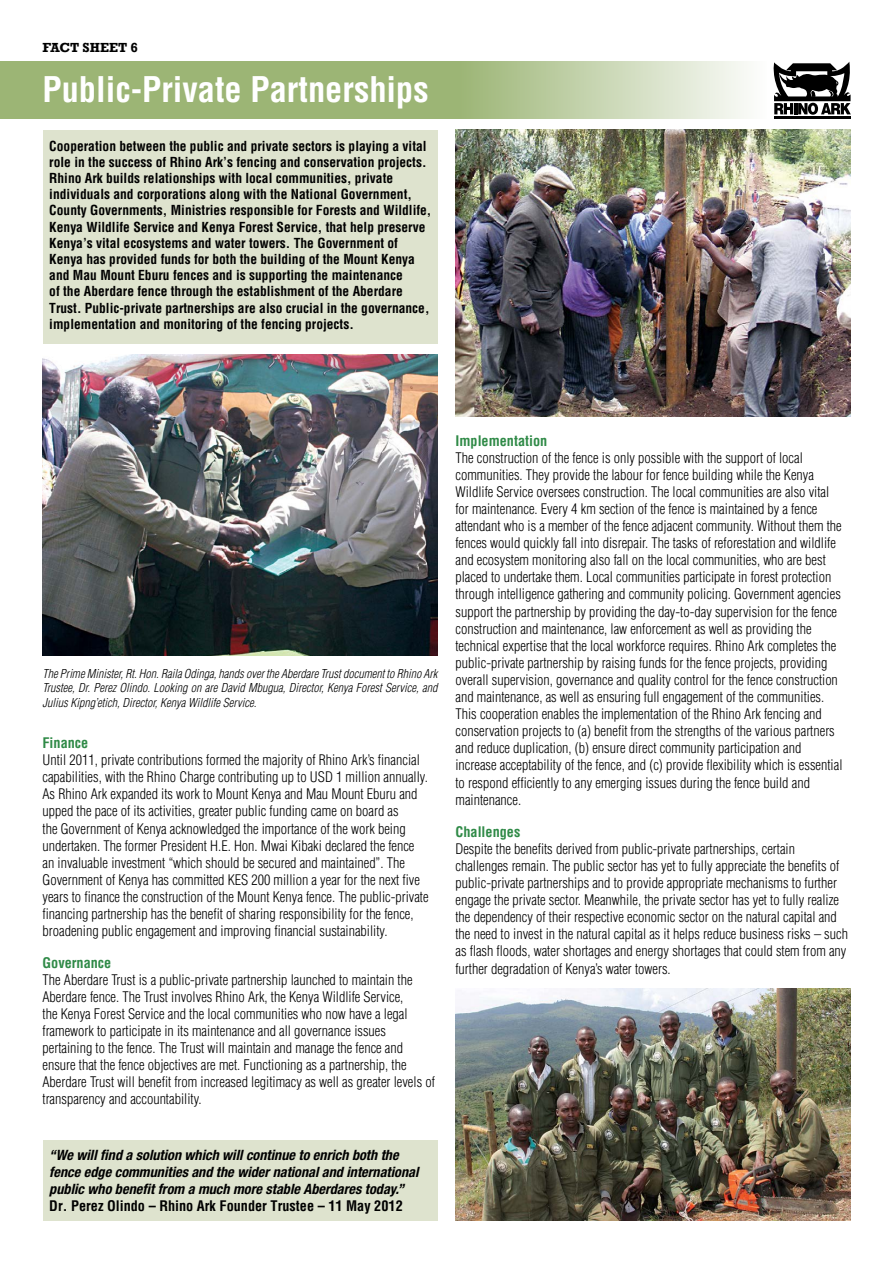
<style>
.page{position:relative;width:893px;height:1263px;background:#fff}
.page>*{position:absolute;margin:0;border:0;box-sizing:border-box;transform-origin:0 0}
.t1{font:700 condensed 34.5px "Helvetica";color:#fff}
.t2{font:300 condensed 14.25px/17.1px "Helvetica";color:#000}
.t3{font:italic 700 condensed 14.25px/17.1px "Helvetica Neue";color:#000}
.t4{font:700 condensed 14.25px "Helvetica";color:#000}
.t5{font:700 condensed 14.25px "Helvetica";color:#2f8a47}
.t6{font:700 condensed 13.5px/16.2px "Helvetica";color:#000}
.t7{font:700 13.5px "Rockwell";color:#000}
.t8{font:italic 300 condensed 12px/14.4px "Helvetica";color:#000;text-align:justify}
</style>
<div class="page">
<div style="left:43px;top:130px;width:394px;height:214px;background:#dee3ce"></div>
<div style="left:0;top:62px;width:437px;height:57px;background:#9cb575"></div>
<div style="left:437px;top:62px;width:330px;height:57px;background:linear-gradient(to right,#96b06d,#fdfdfc)"></div>
<hr style="left:774px;top:116px;width:77px;height:3px;background:#000">
<svg style="left:773px;top:62px;width:78px;height:53px"></svg>
<img style="left:43px;top:354px;width:394px;height:302px">
<img style="left:455px;top:989px;width:395px;height:231px">
<img style="left:455px;top:130px;width:395px;height:287px">
<div style="left:43px;top:1140px;width:394px;height:80px;background:#dee3ce"></div>
<p class="t7" style="left:43px;top:40px;width:97px">FACT SHEET 6</p>
<h1 class="t1" style="left:43px;top:69px;width:388px">Public-Private Partnerships</h1>
<p class="t6" style="left:49px;top:137px;width:384px">Cooperation between the public and private sectors is playing a vital role in the success of Rhino Ark’s fencing and conservation projects.<br>Rhino Ark builds relationships with local communities, private individuals and corporations along with the National Government, County Governments, Ministries responsible for Forests and Wildlife, Kenya Wildlife Service and Kenya Forest Service, that help preserve Kenya’s vital ecosystems and water towers. The Government of Kenya has provided funds for both the building of the Mount Kenya and Mau Mount Eburu fences and is supporting the maintenance<br>of the Aberdare fence through the establishment of the Aberdare Trust. Public-private partnerships are also crucial in the governance, implementation and monitoring of the fencing projects.</p>
<p class="t8" style="left:43px;top:666px;width:396px">The Prime Minister, Rt. Hon. Raila Odinga, hands over the Aberdare Trust document to Rhino Ark Trustee, Dr. Perez Olindo. Looking on are David Mbugua, Director, Kenya Forest Service, and Julius Kipng’etich, Director, Kenya Wildlife Service.</p>
<p class="t5" style="left:43px;top:734px;width:47px">Finance</p>
<p class="t2" style="left:43px;top:751px;width:388px">Until 2011, private contributions formed the majority of Rhino Ark’s financial capabilities, with the Rhino Charge contributing up to USD 1 million annually.<br>As Rhino Ark expanded its work to Mount Kenya and Mau Mount Eburu and upped the pace of its activities, greater public funding came on board as<br>the Government of Kenya acknowledged the importance of the work being undertaken. The former President H.E. Hon. Mwai Kibaki declared the fence an invaluable investment “which should be secured and maintained”. The Government of Kenya has committed KES 200 million a year for the next five years to finance the construction of the Mount Kenya fence. The public-private financing partnership has the benefit of sharing responsibility for the fence, broadening public engagement and improving financial sustainability.</p>
<p class="t5" style="left:43px;top:954px;width:70px">Governance</p>
<p class="t2" style="left:43px;top:971px;width:394px">The Aberdare Trust is a public-private partnership launched to maintain the Aberdare fence. The Trust involves Rhino Ark, the Kenya Wildlife Service,<br>the Kenya Forest Service and the local communities who now have a legal framework to participate in its maintenance and all governance issues pertaining to the fence. The Trust will maintain and manage the fence and ensure that the fence objectives are met. Functioning as a partnership, the Aberdare Trust will benefit from increased legitimacy as well as greater levels of transparency and accountability.</p>
<p class="t3" style="left:49px;top:1146px;width:371px">“We will find a solution which will continue to enrich both the fence edge communities and the wider national and international public who benefit from a much more stable Aberdares today.”</p>
<p class="t4" style="left:49px;top:1197px;width:355px">Dr. Perez Olindo – Rhino Ark Founder Trustee – 11 May 2012</p>
<p class="t5" style="left:455px;top:432px;width:93px">Implementation</p>
<p class="t2" style="left:455px;top:449px;width:388px">The construction of the fence is only possible with the support of local communities. They provide the labour for fence building while the Kenya Wildlife Service oversees construction. The local communities are also vital for maintenance. Every 4 km section of the fence is maintained by a fence attendant who is a member of the fence adjacent community. Without them the fences would quickly fall into disrepair. The tasks of reforestation and wildlife and ecosystem monitoring also fall on the local communities, who are best placed to undertake them. Local communities participate in forest protection through intelligence gathering and community policing. Government agencies support the partnership by providing the day-to-day supervision for the fence construction and maintenance, law enforcement as well as providing the technical expertise that the local workforce requires. Rhino Ark completes the public-private partnership by raising funds for the fence projects, providing overall supervision, governance and quality control for the fence construction and maintenance, as well as ensuring full engagement of the communities.<br>This cooperation enables the implementation of the Rhino Ark fencing and conservation projects to (a) benefit from the strengths of the various partners and reduce duplication, (b) ensure direct community participation and increase acceptability of the fence, and (c) provide flexibility which is essential to respond efficiently to any emerging issues during the fence build and maintenance.</p>
<p class="t5" style="left:455px;top:823px;width:66px">Challenges</p>
<p class="t2" style="left:455px;top:840px;width:394px">Despite the benefits derived from public-private partnerships, certain challenges remain. The public sector has yet to fully appreciate the benefits of public-private partnerships and to provide appropriate mechanisms to further engage the private sector. Meanwhile, the private sector has yet to fully realize the dependency of their respective economic sector on the natural capital and the need to invest in the natural capital as it helps reduce business risks – such as flash floods, water shortages and energy shortages that could stem from any further degradation of Kenya’s water towers.</p>
</div>
